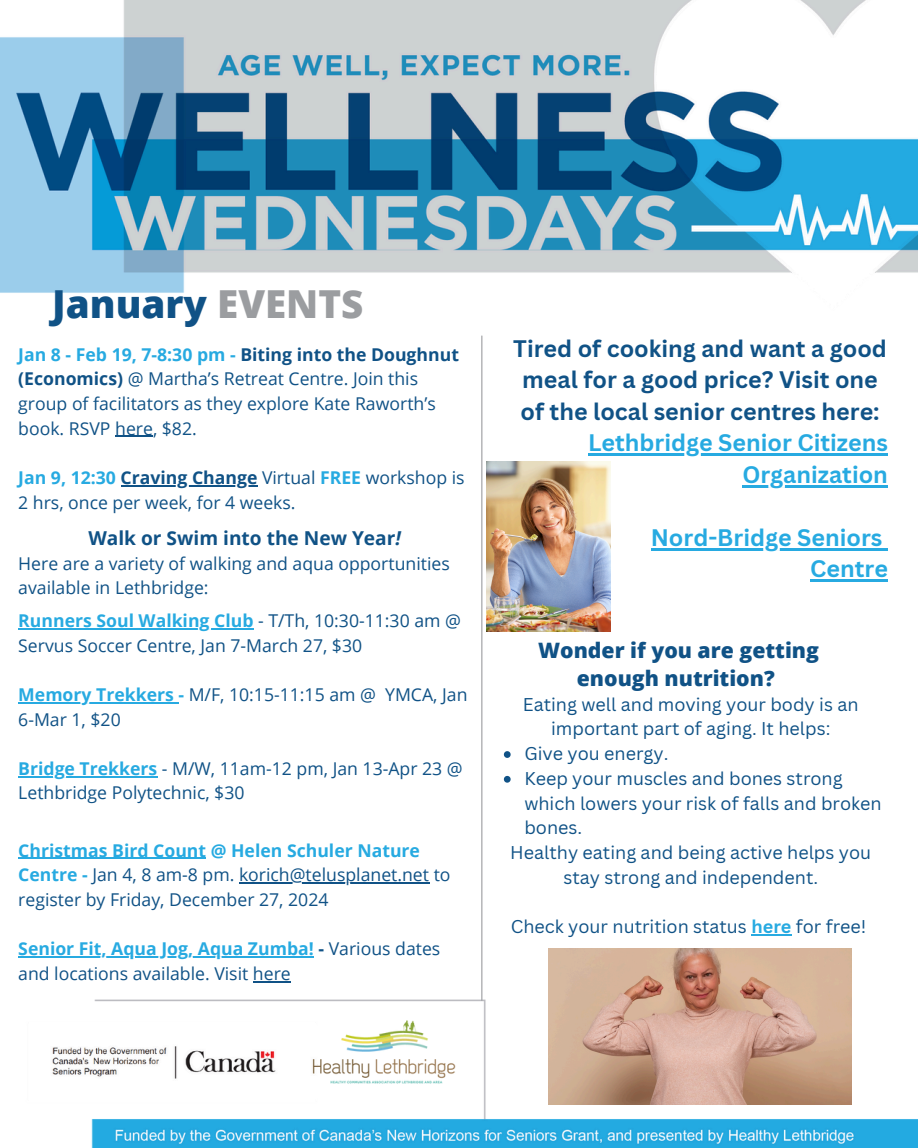
<style>
.page{position:relative;width:918px;height:1148px;background:#fff}
.page>*{position:absolute;margin:0;border:0;box-sizing:border-box;transform-origin:0 0}
.t1{font:800 38.55px "Open Sans";color:#105286}
.t2{font:700 23.25px/31.5px "Canva Sans";color:#105286;text-align:center}
.t3{font:700 23.25px "Canva Sans";color:#27aae1}
.t4{font:800 21.3px/28.2px "Open Sans";color:#105286;text-align:center}
.t5{font:700 19.2px "Open Sans";color:#105286}
.t6{font:18px/24.8px "Canva Sans";color:#105286;text-align:center}
.t7{font:17.7px/24.6px "Open Sans";color:#105286}
.t8{font:700 17.7px/24.6px "Open Sans";color:#27aae1}
.s1{color:#9b9da0}
.s2{font-weight:700;color:#27aae1}
.s3{font-weight:700}
.s4{font-style:italic}
.s5{font-weight:400;color:#105286}
</style>
<div class="page">
<img style="left:0;top:0;width:918px;height:1147px">
<hr style="left:481px;top:336px;width:1px;height:664px;background:#9b9da0">
<img style="left:548px;top:948px;width:304px;height:156px">
<img style="left:486px;top:461px;width:124px;height:170px">
<hr style="left:115px;top:436px;width:38px;height:1px;background:#105286">
<hr style="left:121px;top:485px;width:136px;height:1px;background:#105286">
<hr style="left:18px;top:628px;width:236px;height:1px;background:#27aae1">
<hr style="left:18px;top:702px;width:74px;height:1px;background:#27aae1">
<hr style="left:92px;top:702px;width:82px;height:1px;background:#27aae1">
<hr style="left:18px;top:776px;width:139px;height:1px;background:#27aae1">
<hr style="left:18px;top:857px;width:146px;height:2px;background:#27aae1">
<hr style="left:164px;top:857px;width:42px;height:2px;background:#27aae1">
<hr style="left:239px;top:882px;width:190px;height:1px;background:#105286">
<hr style="left:18px;top:956px;width:296px;height:1px;background:#27aae1">
<hr style="left:253px;top:981px;width:38px;height:1px;background:#105286">
<hr style="left:588px;top:453px;width:300px;height:3px;background:#27aae1">
<hr style="left:742px;top:485px;width:146px;height:2px;background:#27aae1">
<hr style="left:651px;top:548px;width:231px;height:2px;background:#27aae1">
<svg style="left:882px;top:548px;width:6px;height:2px"></svg>
<hr style="left:810px;top:579px;width:78px;height:3px;background:#27aae1">
<svg style="left:504px;top:751px;width:7px;height:7px"></svg>
<svg style="left:504px;top:776px;width:7px;height:6px"></svg>
<hr style="left:751px;top:934px;width:41px;height:1px;background:#27aae1">
<h2 class="t1" style="left:52px;top:277px;width:313px">January <span class="s1">EVENTS</span></h2>
<h1 class="t7" style="left:18px;top:341px;width:442px"><span class="s2">Jan 8 - Feb 19, 7-8:30 pm -</span> <span class="s3">Biting into the Doughnut (Economics)</span> @ Martha’s Retreat Centre. Join this group of facilitators as they explore Kate Raworth’s book. RSVP here, $82.</h1>
<p class="t7" style="left:18px;top:465px;width:448px"><span class="s2">Jan 9, 12:30</span> <span class="s3">Craving Change</span> Virtual <span class="s2">FREE</span> workshop is</p>
<p class="t7" style="left:18px;top:489px;width:279px">2 hrs, once per week, for 4 weeks.</p>
<p class="t5" style="left:88px;top:524px;width:314px">Walk or Swim into the New Year<span class="s4">!</span></p>
<p class="t7" style="left:18px;top:550px;width:433px">Here are a variety of walking and aqua opportunities</p>
<p class="t7" style="left:18px;top:575px;width:192px">available in Lethbridge:</p>
<p class="t7" style="left:18px;top:607px;width:444px"><span class="s2">Runners Soul Walking Club</span> - T/Th, 10:30-11:30 am @<br>Servus Soccer Centre, Jan 7-March 27, $30</p>
<p class="t7" style="left:18px;top:681px;width:451px"><span class="s2">Memory Trekkers -</span> M/F, 10:15-11:15 am @ YMCA, Jan<br>6-Mar 1, $20</p>
<p class="t7" style="left:18px;top:755px;width:446px"><span class="s2">Bridge Trekkers</span> - M/W, 11am-12 pm, Jan 13-Apr 23 @<br>Lethbridge Polytechnic, $30</p>
<p class="t8" style="left:18px;top:837px;width:434px">Christmas Bird Count @ Helen Schuler Nature<br>Centre - <span class="s5">Jan 4, 8 am-8 pm. korich@telusplanet.net to</span></p>
<p class="t7" style="left:18px;top:886px;width:312px">register by Friday, December 27, 2024</p>
<p class="t7" style="left:18px;top:936px;width:424px"><span class="s2">Senior Fit, Aqua Jog, Aqua Zumba!</span> <span class="s3">-</span> Various dates and locations available. Visit here</p>
<h2 class="t2" style="left:513px;top:332px;width:375px">Tired of cooking and want a good meal for a good price? Visit one of the local senior centres here:</h2>
<p class="t3" style="left:588px;top:426px;width:301px">Lethbridge Senior Citizens</p>
<p class="t3" style="left:742px;top:458px;width:147px">Organization</p>
<h2 class="t3" style="left:651px;top:521px;width:233px">Nord-Bridge Seniors</h2>
<p class="t3" style="left:810px;top:552px;width:79px">Centre</p>
<p class="t4" style="left:538px;top:635px;width:282px">Wonder if you are getting enough nutrition?</p>
<p class="t6" style="left:523px;top:691px;width:337px">Eating well and moving your body is an important part of aging. It helps:</p>
<p class="t6" style="left:524px;top:740px;width:146px">Give you energy.</p>
<p class="t6" style="left:524px;top:765px;width:359px;text-align:left">Keep your muscles and bones strong which lowers your risk of falls and broken bones.</p>
<p class="t6" style="left:510px;top:839px;width:362px">Healthy eating and being active helps you stay strong and independent.</p>
<p class="t6" style="left:511px;top:914px;width:357px">Check your nutrition status <span class="s2">here</span> for free!</p>
</div>
